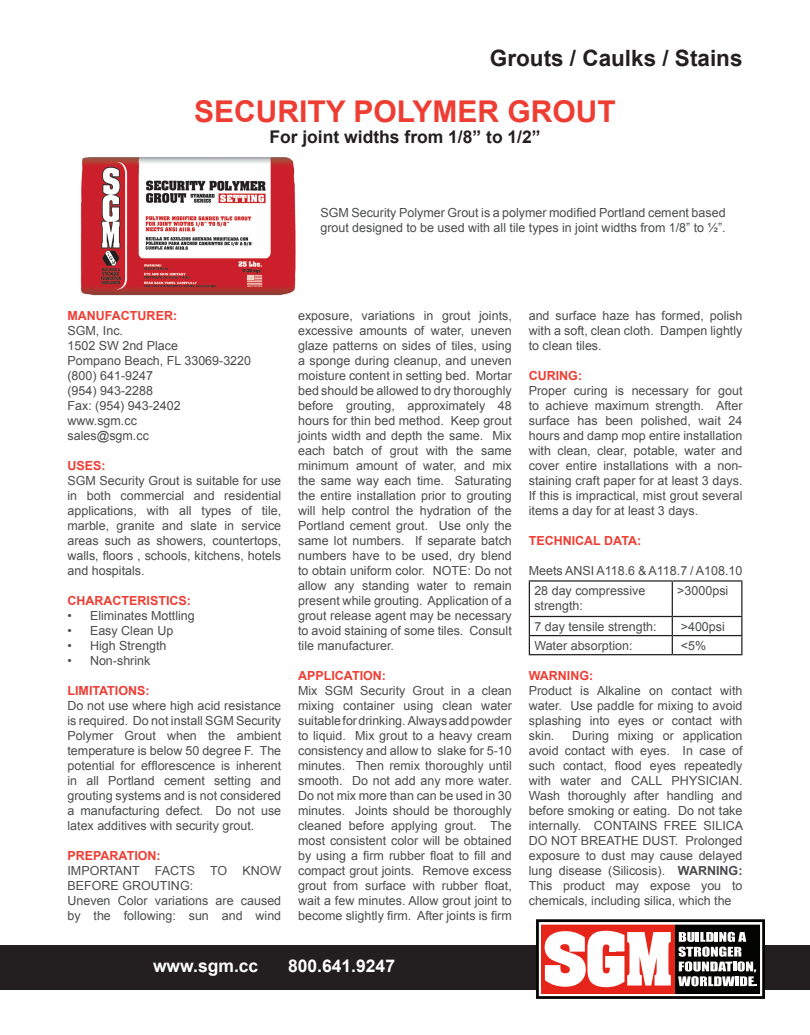
<style>
.page{position:relative;width:810px;height:1035px;background:#fff}
.page>*{position:absolute;margin:0;border:0;box-sizing:border-box;transform-origin:0 0}
.t1{font:700 30px "Arial";color:#ee3e34}
.t2{font:700 22.5px "Arial";color:#231f20}
.t3{font:700 17.5px "Arial";color:#231f20}
.t4{font:700 17.5px "Arial";color:#fff}
.t5{font:12.5px/15px "Arial";color:#4b4c4d;text-align:justify}
.t6{font:700 12.5px "Arial";color:#ee3e34}
.s1{font-weight:700}
</style>
<div class="page">
<div style="left:0;top:945px;width:810px;height:45px;background:#231f20"></div>
<svg style="left:536px;top:919px;width:229px;height:80px;background:#ad8481"></svg>
<hr style="left:529px;top:580px;width:143px;height:2px;background:#231f20">
<hr style="left:529px;top:582px;width:1px;height:34px;background:#231f20">
<hr style="left:672px;top:580px;width:71px;height:2px;background:#231f20">
<hr style="left:672px;top:582px;width:1px;height:34px;background:#231f20">
<hr style="left:741px;top:582px;width:1px;height:34px;background:#231f20">
<hr style="left:529px;top:616px;width:143px;height:1px;background:#231f20">
<hr style="left:672px;top:616px;width:71px;height:1px;background:#231f20">
<hr style="left:529px;top:635px;width:143px;height:1px;background:#231f20">
<svg style="left:529px;top:617px;width:1px;height:37px"></svg>
<hr style="left:672px;top:635px;width:71px;height:1px;background:#231f20">
<svg style="left:672px;top:617px;width:1px;height:37px"></svg>
<svg style="left:741px;top:617px;width:1px;height:37px"></svg>
<hr style="left:529px;top:654px;width:143px;height:1px;background:#231f20">
<hr style="left:672px;top:654px;width:71px;height:1px;background:#231f20">
<img style="left:80px;top:157px;width:216px;height:139px">
<p class="t2" style="left:490px;top:43px;width:254px">Grouts / Caulks / Stains</p>
<p class="t1" style="left:194px;top:91px;width:423px">SECURITY POLYMER GROUT</p>
<p class="t3" style="left:269px;top:125px;width:273px">For joint widths from 1/8” to 1/2”</p>
<p class="t5" style="left:320px;top:205px;width:407px">SGM Security Polymer Grout is a polymer modified Portland cement based grout designed to be used with all tile types in joint widths from 1/8” to ½”.</p>
<p class="t6" style="left:68px;top:308px;width:111px">MANUFACTURER:</p>
<p class="t5" style="left:68px;top:324px;width:57px">SGM, Inc.</p>
<p class="t5" style="left:68px;top:339px;width:112px">1502 SW 2nd Place</p>
<p class="t5" style="left:68px;top:354px;width:185px">Pompano Beach, FL 33069-3220</p>
<p class="t5" style="left:68px;top:369px;width:87px">(800) 641-9247</p>
<p class="t5" style="left:68px;top:384px;width:87px">(954) 943-2288</p>
<p class="t5" style="left:68px;top:399px;width:115px">Fax: (954) 943-2402</p>
<p class="t5" style="left:68px;top:414px;width:71px">www.sgm.cc</p>
<p class="t5" style="left:68px;top:429px;width:83px">sales@sgm.cc</p>
<p class="t6" style="left:68px;top:458px;width:40px">USES:</p>
<p class="t5" style="left:68px;top:474px;width:215px">SGM Security Grout is suitable for use in both commercial and residential applications, with all types of tile, marble, granite and slate in service areas such as showers, countertops, walls, floors , schools, kitchens, hotels and hospitals.</p>
<p class="t6" style="left:68px;top:593px;width:125px">CHARACTERISTICS:</p>
<p class="t5" style="left:68px;top:609px;width:129px">• Eliminates Mottling</p>
<p class="t5" style="left:68px;top:624px;width:107px">• Easy Clean Up</p>
<p class="t5" style="left:68px;top:639px;width:100px">• High Strength</p>
<p class="t5" style="left:68px;top:654px;width:84px">• Non-shrink</p>
<p class="t6" style="left:68px;top:683px;width:84px">LIMITATIONS:</p>
<p class="t5" style="left:68px;top:699px;width:215px">Do not use where high acid resistance is required. Do not install SGM Security Polymer Grout when the ambient temperature is below 50 degree F. The potential for efflorescence is inherent in all Portland cement setting and grouting systems and is not considered a manufacturing defect. Do not use latex additives with security grout.</p>
<p class="t6" style="left:68px;top:848px;width:95px">PREPARATION:</p>
<p class="t5" style="left:68px;top:864px;width:215px">IMPORTANT FACTS TO KNOW<br>BEFORE GROUTING:</p>
<p class="t5" style="left:68px;top:894px;width:215px">Uneven Color variations are caused by the following: sun and wind</p>
<p class="t5" style="left:298px;top:309px;width:215px">exposure, variations in grout joints, excessive amounts of water, uneven glaze patterns on sides of tiles, using a sponge during cleanup, and uneven moisture content in setting bed. Mortar bed should be allowed to dry thoroughly before grouting, approximately 48 hours for thin bed method. Keep grout joints width and depth the same. Mix each batch of grout with the same minimum amount of water, and mix the same way each time. Saturating the entire installation prior to grouting will help control the hydration of the Portland cement grout. Use only the same lot numbers. If separate batch numbers have to be used, dry blend to obtain uniform color. NOTE: Do not allow any standing water to remain present while grouting. Application of a grout release agent may be necessary to avoid staining of some tiles. Consult tile manufacturer.</p>
<p class="t6" style="left:298px;top:668px;width:89px">APPLICATION:</p>
<p class="t5" style="left:298px;top:684px;width:215px">Mix SGM Security Grout in a clean mixing container using clean water suitable for drinking. Always add powder to liquid. Mix grout to a heavy cream consistency and allow to slake for 5-10 minutes. Then remix thoroughly until smooth. Do not add any more water.<br>Do not mix more than can be used in 30 minutes. Joints should be thoroughly cleaned before applying grout. The most consistent color will be obtained by using a firm rubber float to fill and compact grout joints. Remove excess grout from surface with rubber float, wait a few minutes. Allow grout joint to become slightly firm. After joints is firm</p>
<p class="t5" style="left:529px;top:309px;width:215px">and surface haze has formed, polish with a soft, clean cloth. Dampen lightly to clean tiles.</p>
<p class="t6" style="left:529px;top:368px;width:55px">CURING:</p>
<p class="t5" style="left:529px;top:384px;width:215px">Proper curing is necessary for gout to achieve maximum strength. After surface has been polished, wait 24 hours and damp mop entire installation with clean, clear, potable, water and cover entire installations with a non&shy;staining craft paper for at least 3 days.<br>If this is impractical, mist grout several items a day for at least 3 days.</p>
<p class="t6" style="left:529px;top:533px;width:114px">TECHNICAL DATA:</p>
<p class="t5" style="left:529px;top:564px;width:215px">Meets ANSI A118.6 &amp; A118.7 / A108.10</p>
<p class="t5" style="left:534px;top:583px;width:113px">28 day compressive strength:</p>
<p class="t5" style="left:677px;top:583px;width:53px">&gt;3000psi</p>
<p class="t5" style="left:534px;top:619px;width:124px">7 day tensile strength:</p>
<p class="t5" style="left:681px;top:619px;width:46px">&gt;400psi</p>
<p class="t5" style="left:534px;top:638px;width:100px">Water absorption:</p>
<p class="t5" style="left:681px;top:638px;width:27px">&lt;5%</p>
<p class="t6" style="left:529px;top:668px;width:66px">WARNING:</p>
<p class="t5" style="left:529px;top:684px;width:215px">Product is Alkaline on contact with water. Use paddle for mixing to avoid splashing into eyes or contact with skin.</p>
<p class="t5" style="left:529px;top:729px;width:216px;text-indent:43px">During mixing or application avoid contact with eyes. In case of such contact, flood eyes repeatedly with water and CALL PHYSICIAN.<br>Wash thoroughly after handling and before smoking or eating. Do not take internally. CONTAINS FREE SILICA DO NOT BREATHE DUST. Prolonged exposure to dust may cause delayed lung disease (Silicosis). <span class="s1">WARNING:<br></span>This product may expose you to chemicals, including silica, which the</p>
<p class="t4" style="left:153px;top:954px;width:107px">www.sgm.cc</p>
<p class="t4" style="left:288px;top:954px;width:109px">800.641.9247</p>
</div>
